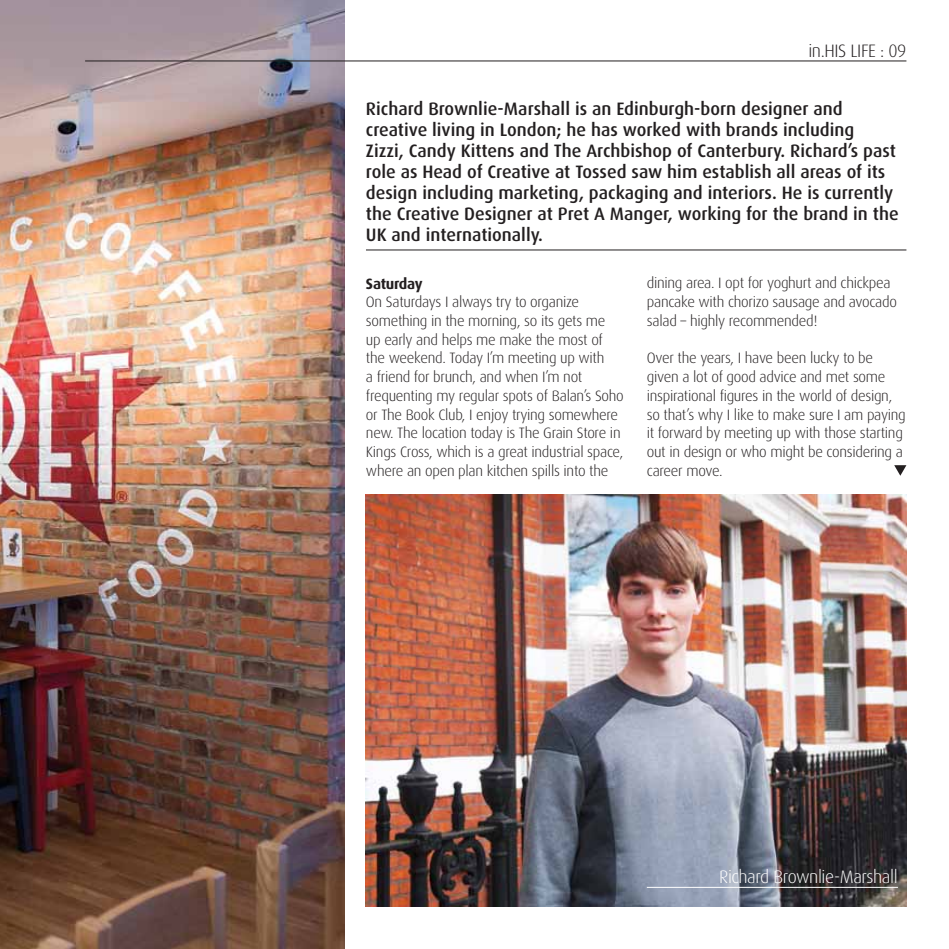
<style>
.page{position:relative;width:949px;height:949px;background:#fff}
.page>*{position:absolute;margin:0;border:0;box-sizing:border-box;transform-origin:0 0}
.t1{font:500 18px/21px "Dax";color:#231f20}
.t2{font:300 18px "Dax";letter-spacing:-.025em;color:#fff}
.t3{font:300 18px "Dax";letter-spacing:-.025em;color:#231f20}
.t4{font:300 15px/18.8px "Dax";letter-spacing:-.02em;color:#231f20}
.t5{font:700 15px "Dax";letter-spacing:-.02em;color:#231f20}
</style>
<div class="page">
<img style="left:0;top:0;width:344px;height:948px">
<hr style="left:85px;top:61px;width:821px;height:1px;background:#231f20">
<hr style="left:366px;top:250px;width:540px;height:1px;background:#231f20">
<svg style="left:894px;top:465px;width:12px;height:10px"></svg>
<img style="left:366px;top:494px;width:540px;height:412px">
<hr style="left:646px;top:886px;width:251px;height:1px;background:#fff">
<p class="t3" style="left:808px;top:40px;width:99px">in.His Life : 09</p>
<p class="t1" style="left:366px;top:98px;width:534px">Richard Brownlie-Marshall is an Edinburgh-born designer and creative living in London; he has worked with brands including<br>Zizzi, Candy Kittens and The Archbishop of Canterbury. Richard’s past role as Head of Creative at Tossed saw him establish all areas of its design including marketing, packaging and interiors. He is currently the Creative Designer at Pret A Manger, working for the brand in the UK and internationally.</p>
<p class="t5" style="left:366px;top:275px;width:58px">Saturday</p>
<p class="t4" style="left:366px;top:293px;width:259px">On Saturdays I always try to organize something in the morning, so its gets me up early and helps me make the most of the weekend. Today I’m meeting up with<br>a friend for brunch, and when I’m not frequenting my regular spots of Balan’s Soho or The Book Club, I enjoy trying somewhere new. The location today is The Grain Store in Kings Cross, which is a great industrial space, where an open plan kitchen spills into the</p>
<p class="t4" style="left:646px;top:274px;width:251px">dining area. I opt for yoghurt and chickpea pancake with chorizo sausage and avocado salad – highly recommended!</p>
<p class="t4" style="left:646px;top:349px;width:260px">Over the years, I have been lucky to be given a lot of good advice and met some inspirational figures in the world of design, so that’s why I like to make sure I am paying it forward by meeting up with those starting out in design or who might be considering a career move.</p>
<p class="t2" style="left:719px;top:866px;width:180px">Richard Brownlie-Marshall</p>
</div>
